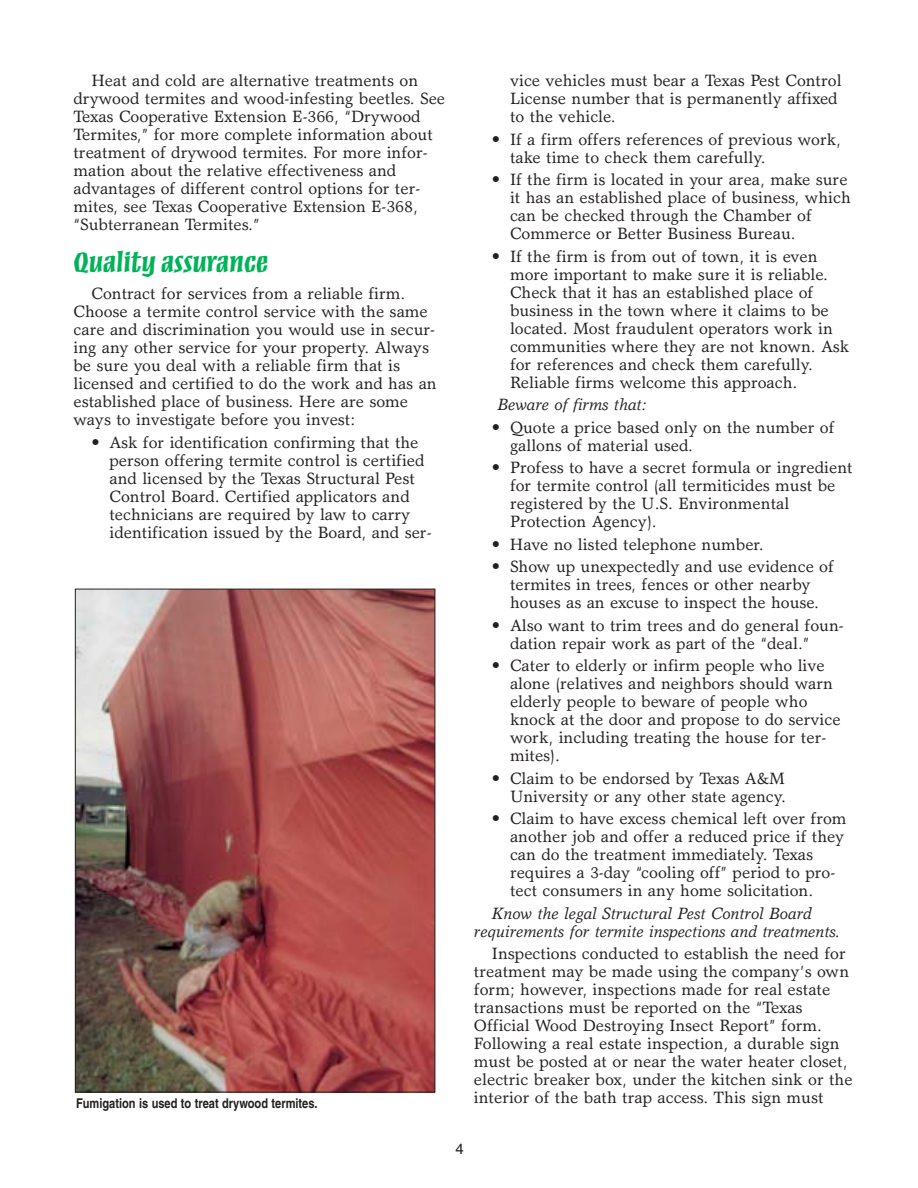
<style>
.page{position:relative;width:918px;height:1188px;background:#fff}
.page>*{position:absolute;margin:0;border:0;box-sizing:border-box;transform-origin:0 0}
.t1{font:36px "Mezz MM 585";color:#00b258}
.t2{font:16.5px/18px "Garth Graphic";color:#231f1f}
.t3{font:italic 16.5px/18px "Garth Graphic";color:#231f1f}
.t4{font:15px "Helvetica";color:#231f1f}
.t5{font:700 13.5px "Helvetica";color:#231f1f;scale:.82 1}
</style>
<div class="page">
<img style="left:77px;top:591px;width:356px;height:499px">
<p class="t2" style="left:73px;top:73px;width:373px;text-indent:18px">Heat and cold are alternative treatments on drywood termites and wood-infesting beetles. See Texas Cooperative Extension E-366, “Drywood Termites,” for more complete information about treatment of drywood termites. For more infor&shy;mation about the relative effectiveness and advantages of different control options for ter&shy;mites, see Texas Cooperative Extension E-368, “Subterranean Termites.”</p>
<h1 class="t1" style="left:74px;top:250px;width:196px">Quality assurance</h1>
<p class="t2" style="left:73px;top:286px;width:365px;text-indent:18px">Contract for services from a reliable firm.<br>Choose a termite control service with the same care and discrimination you would use in secur&shy;ing any other service for your property. Always be sure you deal with a reliable firm that is licensed and certified to do the work and has an established place of business. Here are some ways to investigate before you invest:</p>
<p class="t2" style="left:110px;top:435px;width:324px;text-indent:-18px">• Ask for identification confirming that the person offering termite control is certified and licensed by the Texas Structural Pest Control Board. Certified applicators and technicians are required by law to carry identification issued by the Board, and ser-</p>
<p class="t5" style="left:76px;top:1098px;width:296px">Fumigation is used to treat drywood termites.</p>
<p class="t2" style="left:510px;top:73px;width:333px">vice vehicles must bear a Texas Pest Control<br>License number that is permanently affixed to the vehicle.</p>
<p class="t2" style="left:510px;top:132px;width:333px;text-indent:-18px">• If a firm offers references of previous work, take time to check them carefully.</p>
<p class="t2" style="left:510px;top:172px;width:342px;text-indent:-18px">• If the firm is located in your area, make sure it has an established place of business, which can be checked through the Chamber of Commerce or Better Business Bureau.</p>
<p class="t2" style="left:510px;top:249px;width:341px;text-indent:-18px">• If the firm is from out of town, it is even more important to make sure it is reliable.<br>Check that it has an established place of business in the town where it claims to be located. Most fraudulent operators work in communities where they are not known. Ask for references and check them carefully.<br>Reliable firms welcome this approach.</p>
<p class="t3" style="left:497px;top:397px;width:151px">Beware of firms that:</p>
<p class="t2" style="left:510px;top:420px;width:326px;text-indent:-18px">• Quote a price based only on the number of gallons of material used.</p>
<p class="t2" style="left:510px;top:460px;width:344px;text-indent:-18px">• Profess to have a secret formula or ingredient for termite control (all termiticides must be registered by the U.S. Environmental Protection Agency).</p>
<p class="t2" style="left:492px;top:537px;width:273px">• Have no listed telephone number.</p>
<p class="t2" style="left:492px;top:559px;width:343px;text-align:center">• Show up unexpectedly and use evidence of termites in trees, fences or other nearby houses as an excuse to inspect the house.</p>
<p class="t2" style="left:510px;top:618px;width:335px;text-indent:-18px">• Also want to trim trees and do general foun&shy;dation repair work as part of the “deal.”</p>
<p class="t2" style="left:510px;top:658px;width:332px;text-indent:-18px">• Cater to elderly or infirm people who live alone (relatives and neighbors should warn elderly people to beware of people who knock at the door and propose to do service work, including treating the house for ter&shy;mites).</p>
<p class="t2" style="left:492px;top:771px;width:296px;text-align:right">• Claim to be endorsed by Texas A&amp;M<br>University or any other state agency.</p>
<p class="t2" style="left:510px;top:811px;width:338px;text-indent:-18px">• Claim to have excess chemical left over from another job and offer a reduced price if they can do the treatment immediately. Texas requires a 3-day “cooling off” period to pro&shy;tect consumers in any home solicitation.</p>
<p class="t3" style="left:474px;top:906px;width:368px;text-indent:18px">Know the legal Structural Pest Control Board requirements for termite inspections and treatments.</p>
<p class="t2" style="left:474px;top:946px;width:380px;text-indent:18px">Inspections conducted to establish the need for treatment may be made using the company’s own form; however, inspections made for real estate transactions must be reported on the “Texas Official Wood Destroying Insect Report” form.<br>Following a real estate inspection, a durable sign must be posted at or near the water heater closet, electric breaker box, under the kitchen sink or the interior of the bath trap access. This sign must</p>
<p class="t4" style="left:455px;top:1142px;width:10px">4</p>
</div>
